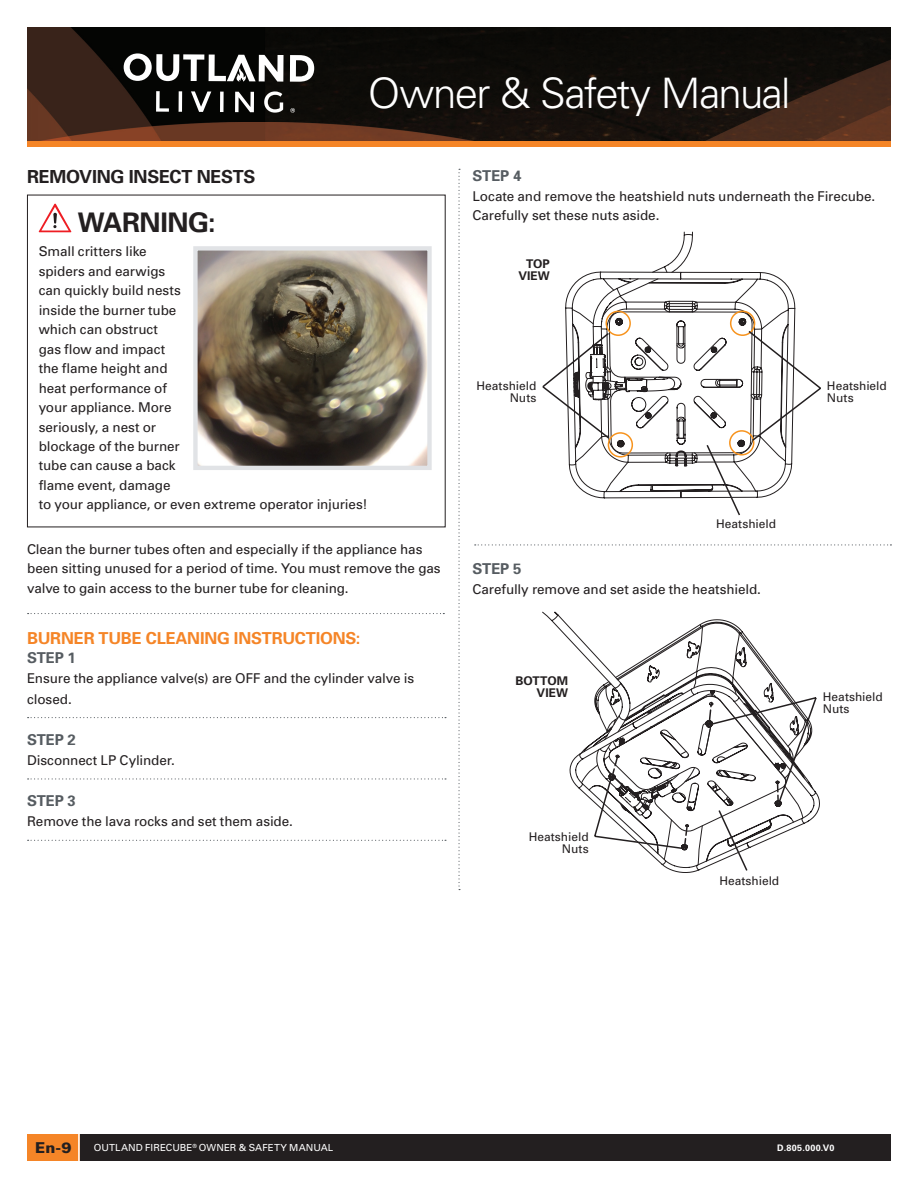
<style>
.page{position:relative;width:918px;height:1188px;background:#fff}
.page>*{position:absolute;margin:0;border:0;box-sizing:border-box;transform-origin:0 0}
.t1{font:300 42px "Univers";letter-spacing:-.04em;color:#fff}
.t2{font:700 27px "Univers";letter-spacing:-.015em;color:#231f20}
.t3{font:700 18px "Univers";letter-spacing:-.015em;color:#231f20}
.t4{font:700 16.5px "Univers";letter-spacing:-.01em;color:#f58527}
.t5{font:700 15px "Univers";letter-spacing:-.015em;color:#565c61}
.t6{font:900 15px "Univers";color:#231f20}
.t7{font:13.5px/19.5px "Univers";letter-spacing:-.01em;color:#231f20}
.t8{font:12px/12px "Univers";color:#231f20}
.t9{font:700 12px/12px "Univers";color:#231f20;text-align:right}
.t10{font:9.75px "Univers";letter-spacing:.01em;color:#fff}
.t11{font:700 9px "Univers";letter-spacing:.04em;color:#fff}
</style>
<div class="page">
<img style="left:27px;top:27px;width:864px;height:115px">
<div style="left:27px;top:142px;width:864px;height:5px;background:#f58527"></div>
<div style="left:27px;top:1134px;width:864px;height:27px;background:#231f20"></div>
<div style="left:27px;top:1134px;width:53px;height:27px;background:#f58527"></div>
<hr style="left:78px;top:1133px;width:2px;height:30px;background:#fff">
<svg style="left:290px;top:55px;width:24px;height:27px"></svg>
<svg style="left:124px;top:53px;width:160px;height:29px"></svg>
<svg style="left:156px;top:91px;width:13px;height:21px"></svg>
<hr style="left:179px;top:91px;width:3px;height:21px;background:#fff">
<svg style="left:191px;top:91px;width:20px;height:21px"></svg>
<svg style="left:220px;top:92px;width:4px;height:20px"></svg>
<svg style="left:235px;top:92px;width:19px;height:20px"></svg>
<svg style="left:264px;top:91px;width:19px;height:22px"></svg>
<svg style="left:290px;top:108px;width:5px;height:5px"></svg>
<svg style="left:28px;top:717px;width:418px;height:1px"></svg>
<svg style="left:28px;top:778px;width:418px;height:2px"></svg>
<svg style="left:28px;top:840px;width:418px;height:1px"></svg>
<svg style="left:39px;top:204px;width:32px;height:28px"></svg>
<svg style="left:28px;top:613px;width:416px;height:1px"></svg>
<svg style="left:458px;top:169px;width:2px;height:721px"></svg>
<img style="left:198px;top:251px;width:229px;height:214px">
<div style="left:193px;top:246px;width:239px;height:224px;border:4px solid #e1e3e6"></div>
<svg style="left:761px;top:272px;width:34px;height:57px"></svg>
<svg style="left:565px;top:231px;width:196px;height:98px"></svg>
<svg style="left:542px;top:329px;width:279px;height:186px"></svg>
<svg style="left:542px;top:612px;width:228px;height:190px"></svg>
<svg style="left:593px;top:667px;width:225px;height:205px"></svg>
<svg style="left:475px;top:544px;width:416px;height:2px"></svg>
<h1 class="t1" style="left:368px;top:68px;width:424px">Owner &amp; Safety Manual</h1>
<h3 class="t3" style="left:27px;top:166px;width:230px">REMOVING INSECT NESTS</h3>
<h2 class="t2" style="left:78px;top:205px;width:139px">WARNING:</h2>
<p class="t7" style="left:39px;top:241px;width:330px">Small critters like<br>spiders and earwigs<br>can quickly build nests<br>inside the burner tube<br>which can obstruct<br>gas flow and impact<br>the flame height and<br>heat performance of<br>your appliance. More<br>seriously, a nest or<br>blockage of the burner<br>tube can cause a back<br>flame event, damage<br>to your appliance, or even extreme operator injuries!</p>
<p class="t7" style="left:27px;top:539px;width:415px">Clean the burner tubes often and especially if the appliance has been sitting unused for a period of time. You must remove the gas valve to gain access to the burner tube for cleaning.</p>
<p class="t4" style="left:27px;top:627px;width:335px">BURNER TUBE CLEANING INSTRUCTIONS:</p>
<p class="t5" style="left:27px;top:648px;width:50px">STEP 1</p>
<p class="t7" style="left:27px;top:668px;width:389px;line-height:20.2px">Ensure the appliance valve(s) are OFF and the cylinder valve is closed.</p>
<p class="t5" style="left:27px;top:730px;width:50px">STEP 2</p>
<p class="t7" style="left:27px;top:750px;width:149px">Disconnect LP Cylinder.</p>
<p class="t5" style="left:27px;top:791px;width:50px">STEP 3</p>
<p class="t7" style="left:27px;top:811px;width:267px">Remove the lava rocks and set them aside.</p>
<p class="t5" style="left:472px;top:166px;width:50px">STEP 4</p>
<p class="t7" style="left:472px;top:186px;width:404px">Locate and remove the heatshield nuts underneath the Firecube.<br>Carefully set these nuts aside.</p>
<p class="t9" style="left:519px;top:257px;width:33px">TOP<br>VIEW</p>
<p class="t8" style="left:476px;top:379px;width:61px;text-align:right">Heatshield<br>Nuts</p>
<p class="t8" style="left:716px;top:517px;width:61px">Heatshield</p>
<p class="t5" style="left:472px;top:559px;width:50px">STEP 5</p>
<p class="t7" style="left:472px;top:579px;width:290px">Carefully remove and set aside the heatshield.</p>
<p class="t9" style="left:516px;top:674px;width:54px">BOTTOM<br>VIEW</p>
<p class="t8" style="left:827px;top:379px;width:61px">Heatshield<br>Nuts</p>
<p class="t8" style="left:823px;top:690px;width:61px">Heatshield<br>Nuts</p>
<p class="t8" style="left:529px;top:830px;width:61px;text-align:right">Heatshield<br>Nuts</p>
<p class="t8" style="left:719px;top:875px;width:61px">Heatshield</p>
<p class="t6" style="left:35px;top:1139px;width:38px">En-9</p>
<p class="t10" style="left:94px;top:1142px;width:241px">OUTLAND FIRECUBE<sup>®</sup> OWNER &amp; SAFETY MANUAL</p>
<p class="t11" style="left:777px;top:1142px;width:59px">D.805.000.V0</p>
</div>
